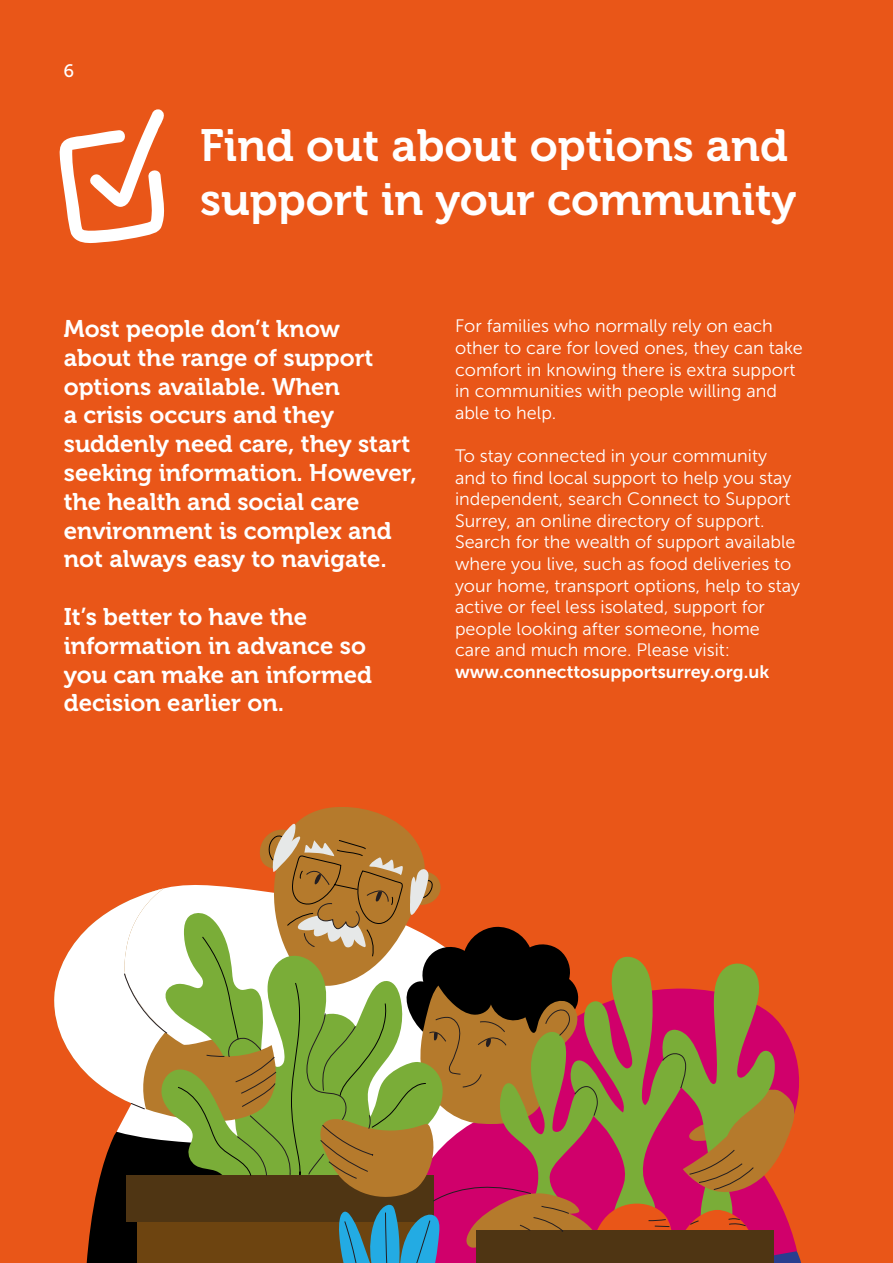
<style>
.page{position:relative;width:893px;height:1263px;background:#e95618}
.page>*{position:absolute;margin:0;border:0;box-sizing:border-box;transform-origin:0 0}
.Sub-page_Heading_-_White{font:45px "Museo 700";color:#fff}
.Small__Standfirst_-_White{font:24px/28.8px "Museo 700";color:#fff}
.Body_Copy_White{font:18px/21.6px "Museo Sans 300";color:#fff}
.Body_Copy_White-2{font:18px "Museo Sans 700";color:#fff}
.t1{font:18px "Museo 500";color:#fff}
</style>
<div class="page">
<svg style="left:59px;top:109px;width:106px;height:134px"></svg>
<svg style="left:54px;top:807px;width:747px;height:456px"></svg>
<p class="t1" style="left:64px;top:61px;width:12px">6</p>
<h3 class="Sub-page_Heading_-_White" style="left:200px;top:121px;width:589px">Find out about options and</h3>
<h3 class="Sub-page_Heading_-_White" style="left:200px;top:175px;width:598px">support in your community</h3>
<p class="Small__Standfirst_-_White" style="left:64px;top:315px;width:354px">Most people don’t know<br>about the range of support options available. When<br>a crisis occurs and they suddenly need care, they start seeking information. However, the health and social care environment is complex and not always easy to navigate.</p>
<p class="Small__Standfirst_-_White" style="left:64px;top:603px;width:310px">It’s better to have the information in advance so you can make an informed decision earlier on.</p>
<p class="Body_Copy_White" style="left:455px;top:316px;width:349px">For families who normally rely on each other to care for loved ones, they can take comfort in knowing there is extra support in communities with people willing and able to help.</p>
<p class="Body_Copy_White" style="left:455px;top:445px;width:347px">To stay connected in your community and to find local support to help you stay independent, search Connect to Support Surrey, an online directory of support.<br>Search for the wealth of support available where you live, such as food deliveries to your home, transport options, help to stay active or feel less isolated, support for people looking after someone, home<br>care and much more. Please visit:</p>
<p class="Body_Copy_White-2" style="left:455px;top:662px;width:316px">www.connecttosupportsurrey.org.uk</p>
</div>
